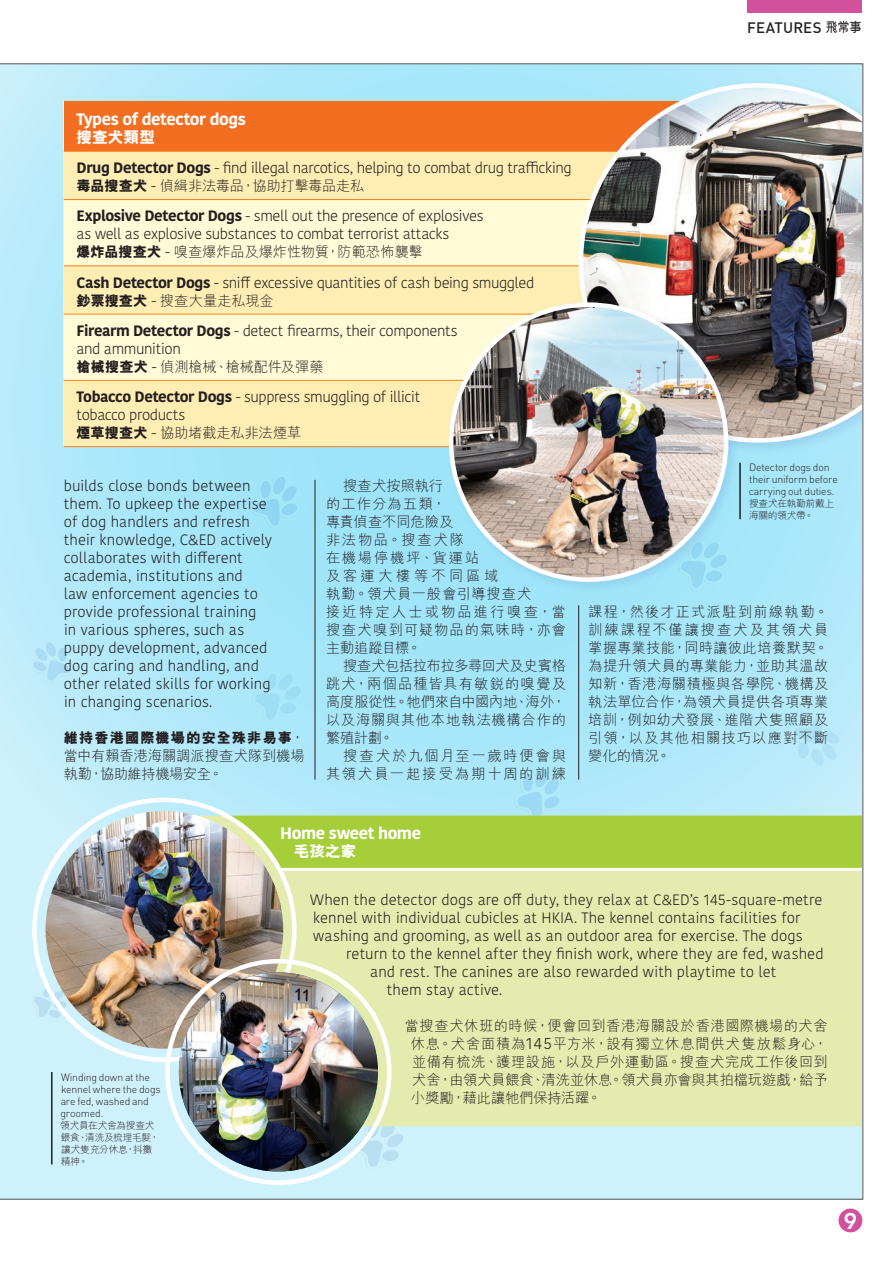
<style>
.page{position:relative;width:893px;height:1263px;background:#fff}
.page>*{position:absolute;margin:0;border:0;box-sizing:border-box;transform-origin:0 0}
.t1{font:800 22.5px "Avenir";color:#fff}
.t2{font:700 16.5px "Kohinoor Bangla";letter-spacing:-.03em;color:#fff}
.t3{font:800 15.75px "M Hei HK";letter-spacing:-.005em;color:#fff}
.t4{font:300 15px/18px "Kohinoor Bangla";color:#231f20}
.t5{font:300 15px/18px "Kohinoor Bangla";letter-spacing:-.03em;color:#231f20}
.t6{font:300 15px/18px "Kohinoor Bangla";letter-spacing:-.025em;color:#231f20}
.t7{font:500 15px "DIN";letter-spacing:.01em;color:#231f20}
.t8{font:300 14.25px/18px "M Hei HK";letter-spacing:.02em;color:#231f20;text-align:justify}
.t9{font:300 14.25px/18px "M Hei HK";letter-spacing:.09em;color:#231f20}
.t10{font:300 14.25px "M Hei HK";letter-spacing:-.01em;color:#231f20}
.t11{font:300 14.25px "M Hei HK";letter-spacing:-.02em;color:#231f20}
.t12{font:300 14.25px/18px "M Hei HK";letter-spacing:.135em;color:#231f20;text-align:right}
.t13{font:300 14.25px "M Hei HK";letter-spacing:-.005em;color:#231f20}
.t14{font:300 10.5px/12px "DIN";letter-spacing:-.015em;color:#231f20}
.t15{font:300 9.75px/12px "M Hei HK";letter-spacing:-.03em;color:#231f20}
.s1{font-family:"M Hei HK";font-weight:700;font-size:13.5px}
.s2{font-weight:700}
.s3{font-weight:800}
.s4{font-family:"Kohinoor Bangla";font-size:15px}
.s5{font-family:"Kohinoor Bangla";font-size:15.9px}
</style>
<div class="page">
<div style="left:838px;top:1208px;width:24px;height:24px;background:#d2519d;border-radius:50%"></div>
<div style="left:747px;top:0;width:115px;height:13px;background:#d2519d"></div>
<img style="left:0;top:63px;width:863px;height:1136px">
<p class="t7" style="left:747px;top:17px;width:116px">FEATURES <span class="s1">飛常事</span></p>
<p class="t2" style="left:77px;top:104px;width:171px">Types of detector dogs</p>
<p class="t3" style="left:77px;top:126px;width:80px">搜查犬類型</p>
<p class="t5" style="left:77px;top:159px;width:497px"><span class="s2">Drug Detector Dogs</span> - find illegal narcotics, helping to combat drug trafficking</p>
<p class="t11" style="left:77px;top:176px;width:289px"><span class="s3">毒品搜查犬</span> <span class="s4">-</span> 偵緝非法毒品，協助打擊毒品走私</p>
<p class="t6" style="left:77px;top:207px;width:409px"><span class="s2">Explosive Detector Dogs</span> - smell out the presence of explosives as well as explosive substances to combat terrorist attacks</p>
<p class="t10" style="left:77px;top:242px;width:348px"><span class="s3">爆炸品搜查犬</span> <span class="s4">-</span> 嗅查爆炸品及爆炸性物質，防範恐怖襲擊</p>
<p class="t5" style="left:77px;top:273px;width:459px"><span class="s2">Cash Detector Dogs</span> - sniff excessive quantities of cash being smuggled</p>
<p class="t13" style="left:77px;top:290px;width:199px"><span class="s3">鈔票搜查犬</span> <span class="s4">-</span> 搜查大量走私現金</p>
<p class="t5" style="left:77px;top:321px;width:383px"><span class="s2">Firearm Detector Dogs</span> - detect firearms, their components and ammunition</p>
<p class="t11" style="left:77px;top:357px;width:248px"><span class="s3">槍械搜查犬</span> <span class="s4">-</span> 偵測槍械、槍械配件及彈藥</p>
<p class="t5" style="left:77px;top:388px;width:345px"><span class="s2">Tobacco Detector Dogs</span> - suppress smuggling of illicit tobacco products</p>
<p class="t10" style="left:77px;top:423px;width:227px"><span class="s3">煙草搜查犬</span> <span class="s4">-</span> 協助堵截走私非法煙草</p>
<p class="t4" style="left:64px;top:476px;width:210px">builds close bonds between them. To upkeep the expertise of dog handlers and refresh their knowledge, C&amp;ED actively collaborates with different academia, institutions and<br>law enforcement agencies to provide professional training in various spheres, such as puppy development, advanced dog caring and handling, and other related skills for working in changing scenarios.</p>
<p class="t8" style="left:64px;top:728px;width:242px"><span class="s3">維持香港國際機場的安全殊非易事</span>，當中有賴香港海關調派搜查犬隊到機場執勤，協助維持機場安全。</p>
<p class="t9" style="left:326px;top:476px;width:242px;text-indent:17px">搜查犬按照執行<br>的工作分為五類，<br>專責偵查不同危險及<br>非法物品。搜查犬隊<br>在機場停機坪、貨運站<br>及客運大樓等不同區域<br>執勤。領犬員一般會引導搜查犬<br>接近特定人士或物品進行嗅查，當搜查犬嗅到可疑物品的氣味時，亦會主動追蹤目標。</p>
<p class="t8" style="left:326px;top:656px;width:242px;text-indent:17px">搜查犬包括拉布拉多尋回犬及史賓格跳犬，兩個品種皆具有敏銳的嗅覺及高度服從性。牠們來自中國內地、海外，以及海關與其他本地執法機構合作的繁殖計劃。</p>
<p class="t12" style="left:326px;top:746px;width:241px">搜查犬於九個月至一歲時便會與其領犬員一起接受為期十周的訓練</p>
<p class="t14" style="left:749px;top:461px;width:91px">Detector dogs don their uniform before carrying out duties.</p>
<p class="t15" style="left:749px;top:497px;width:87px">搜查犬在執勤前戴上海關的領犬帶。</p>
<p class="t8" style="left:588px;top:602px;width:242px">課程，然後才正式派駐到前線執勤。訓練課程不僅讓搜查犬及其領犬員掌握專業技能，同時讓彼此培養默契。為提升領犬員的專業能力，並助其溫故知新，香港海關積極與各學院、機構及執法單位合作，為領犬員提供各項專業培訓，例如幼犬發展、進階犬隻照顧及引領，以及其他相關技巧以應對不斷變化的情況。</p>
<p class="t14" style="left:61px;top:1070px;width:102px">Winding down at the kennel where the dogs are fed, washed and groomed.</p>
<p class="t15" style="left:60px;top:1118px;width:100px">領犬員在犬舍為搜查犬餵食、清洗及梳理毛髮，讓犬隻充分休息，抖擻精神。</p>
<p class="t2" style="left:280px;top:818px;width:142px">Home sweet home</p>
<p class="t3" style="left:294px;top:840px;width:64px">毛孩之家</p>
<p class="t4" style="left:310px;top:890px;width:514px">When the detector dogs are off duty, they relax at C&amp;ED’s 145-square-metre kennel with individual cubicles at HKIA. The kennel contains facilities for washing and grooming, as well as an outdoor area for exercise. The dogs</p>
<p class="t4" style="left:346px;top:944px;width:479px">return to the kennel after they finish work, where they are fed, washed</p>
<p class="t4" style="left:370px;top:962px;width:408px">and rest. The canines are also rewarded with playtime to let</p>
<p class="t4" style="left:387px;top:980px;width:117px">them stay active.</p>
<p class="t8" style="left:411px;top:1016px;width:419px;text-indent:-6px">當搜查犬休班的時候，便會回到香港海關設於香港國際機場的犬舍休息。犬舍面積為<span class="s5">145</span>平方米，設有獨立休息間供犬隻放鬆身心，並備有梳洗、護理設施，以及戶外運動區。搜查犬完成工作後回到犬舍，由領犬員餵食、清洗並休息。領犬員亦會與其拍檔玩遊戲，給予小獎勵，藉此讓牠們保持活躍。</p>
<h1 class="t1" style="left:844px;top:1203px;width:15px">9</h1>
</div>
